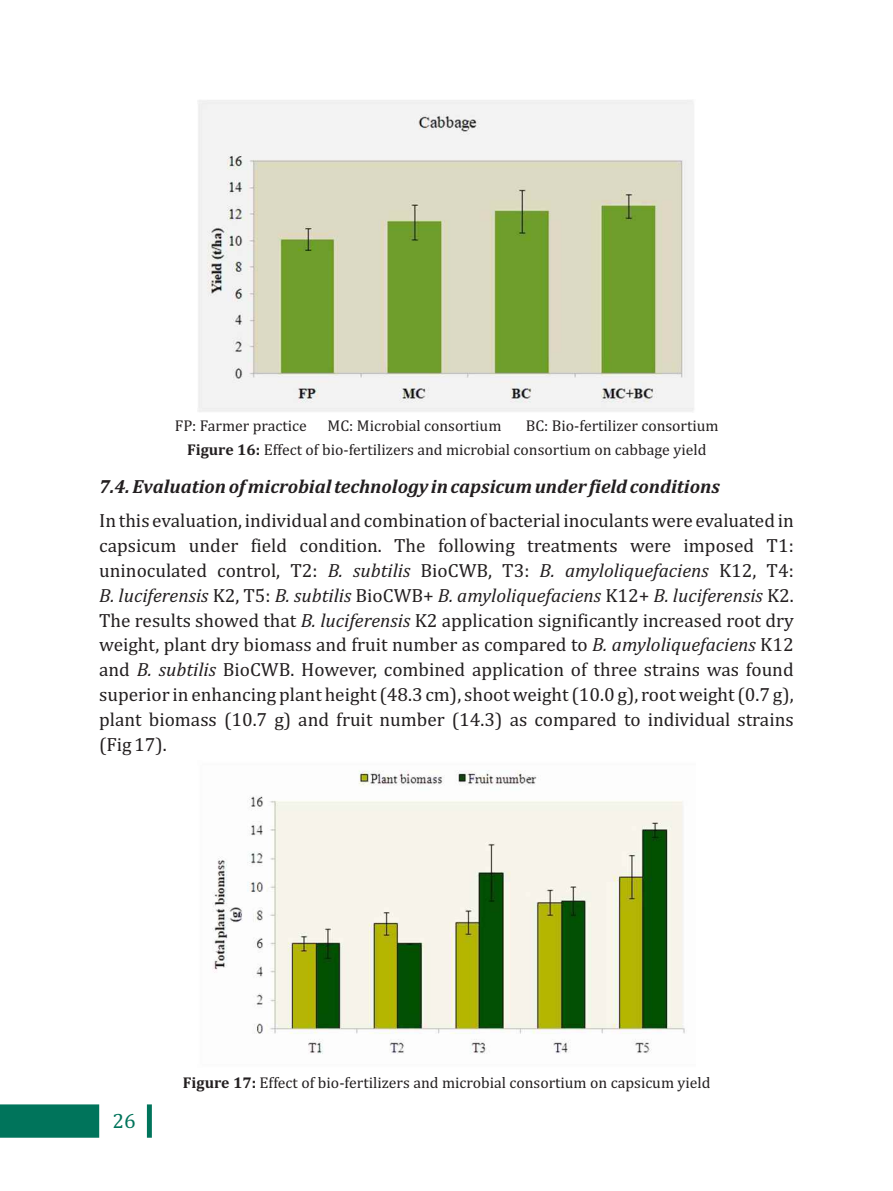
<style>
.page{position:relative;width:893px;height:1191px;background:#fff}
.page>*{position:absolute;margin:0;border:0;box-sizing:border-box;transform-origin:0 0}
.t1{font:21px "Cambria";color:#00745b}
.t2{font:19.25px/24.8px "Cambria";color:#231f20;text-align:justify}
.t3{font:italic 700 19.25px "Cambria";color:#231f20}
.t4{font:15.75px/24px "Cambria";color:#231f20}
.s1{font-weight:700}
.s2{font-style:italic}
</style>
<div class="page">
<img style="left:198px;top:100px;width:496px;height:312px">
<img style="left:212px;top:770px;width:473px;height:284px">
<svg style="left:0;top:1104px;width:152px;height:33px"></svg>
<p class="t4" style="left:187px;top:415px;width:533px;text-indent:339px">BC: Bio-fertilizer consortium<br><span class="s1">Figure 16:</span> Effect of bio-fertilizers and microbial consortium on cabbage yield</p>
<p class="t3" style="left:99px;top:478px;width:622px">7.4. Evaluation of microbial technology in capsicum under field conditions</p>
<p class="t2" style="left:99px;top:509px;width:696px">In this evaluation, individual and combination of bacterial inoculants were evaluated in capsicum under field condition. The following treatments were imposed T1: uninoculated control, T2: <span class="s2">B. subtilis</span> BioCWB, T3: <span class="s2">B. amyloliquefaciens</span> K12, T4:<br><span class="s2">B. luciferensis</span> K2, T5: <span class="s2">B. subtilis</span> BioCWB+ <span class="s2">B. amyloliquefaciens</span> K12+ <span class="s2">B. luciferensis</span> K2.<br>The results showed that <span class="s2">B. luciferensis</span> K2 application significantly increased root dry weight, plant dry biomass and fruit number as compared to <span class="s2">B. amyloliquefaciens</span> K12 and <span class="s2">B. subtilis</span> BioCWB. However, combined application of three strains was found superior in enhancing plant height (48.3 cm), shoot weight (10.0 g), root weight (0.7 g), plant biomass (10.7 g) and fruit number (14.3) as compared to individual strains (Fig 17).</p>
<p class="t4" style="left:175px;top:415px;width:133px">FP: Farmer practice</p>
<p class="t4" style="left:328px;top:415px;width:175px">MC: Microbial consortium</p>
<p class="t1" style="left:112px;top:1111px;width:25px">26</p>
<p class="t4" style="left:183px;top:1072px;width:529px"><span class="s1">Figure 17:</span> Effect of bio-fertilizers and microbial consortium on capsicum yield</p>
</div>
